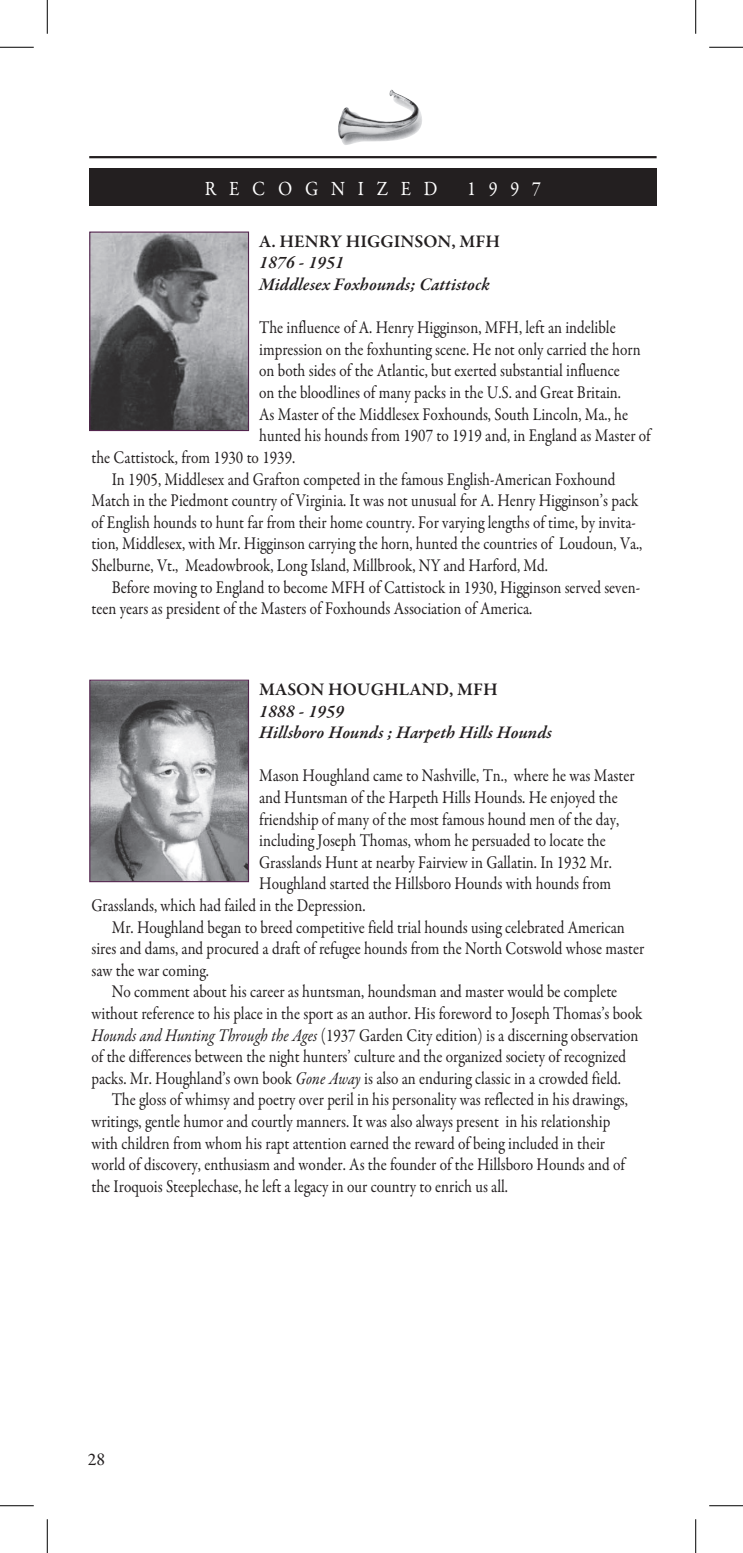
<style>
.page{position:relative;width:743px;height:1553px;background:#fff}
.page>*{position:absolute;margin:0;border:0;box-sizing:border-box;transform-origin:0 0}
.t1{font:20.25px "Garamond Premr Pro";letter-spacing:.7em;color:#fff;scale:.9 1}
.t2{font:18px "Garamond Premr Pro";color:#231f20;scale:.85 1}
.t3{font:italic 600 18px/21.6px "Garamond Premr Pro";color:#231f20}
.t4{font:600 18px "Garamond Premr Pro";color:#231f20}
.t5{font:18px "Garamond Premr Pro";color:#231f20}
.s1{font-style:italic}
</style>
<div class="page">
<hr style="left:89px;top:156px;width:567px;height:2px;background:#231f20">
<img style="left:338px;top:89px;width:84px;height:56px">
<div style="left:89px;top:169px;width:567px;height:37px;background:#231f20"></div>
<img style="left:91px;top:233px;width:156px;height:196px">
<div style="left:89px;top:231px;width:160px;height:200px;border:1px solid #53254e"></div>
<img style="left:91px;top:681px;width:156px;height:199px">
<div style="left:89px;top:679px;width:160px;height:203px;border:1px solid #53254e"></div>
<hr style="left:0;top:47px;width:34px;height:1px;background:#000">
<hr style="left:709px;top:47px;width:33px;height:1px;background:#000">
<hr style="left:0;top:1505px;width:34px;height:1px;background:#000">
<hr style="left:709px;top:1505px;width:33px;height:1px;background:#000">
<hr style="left:47px;top:0;width:1px;height:34px;background:#000">
<hr style="left:47px;top:1519px;width:1px;height:33px;background:#000">
<hr style="left:695px;top:0;width:1px;height:34px;background:#000">
<hr style="left:695px;top:1519px;width:1px;height:33px;background:#000">
<p class="t1" style="left:205px;top:176px;width:260px">RECOGNIZED</p>
<p class="t1" style="left:467px;top:176px;width:83px">1997</p>
<p class="t4" style="left:259px;top:230px;width:242px">A. HENRY HIGGINSON, MFH</p>
<p class="t3" style="left:259px;top:253px;width:232px">1876 - 1951<br>Middlesex Foxhounds; Cattistock</p>
<p class="t2" style="left:259px;top:317px;width:421px">The influence of A. Henry Higginson, MFH, left an indelible</p>
<p class="t2" style="left:259px;top:338px;width:450px">impression on the foxhunting scene. He not only carried the horn</p>
<p class="t2" style="left:259px;top:360px;width:426px">on both sides of the Atlantic, but exerted substantial influence</p>
<p class="t2" style="left:259px;top:381px;width:427px">on the bloodlines of many packs in the U.S. and Great Britain.</p>
<p class="t2" style="left:259px;top:403px;width:435px">As Master of the Middlesex Foxhounds, South Lincoln, Ma., he</p>
<p class="t2" style="left:259px;top:425px;width:462px">hunted his hounds from 1907 to 1919 and, in England as Master of</p>
<p class="t2" style="left:91px;top:446px;width:241px">the Cattistock, from 1930 to 1939.</p>
<p class="t2" style="left:112px;top:468px;width:594px">In 1905, Middlesex and Grafton competed in the famous English-American Foxhound</p>
<p class="t2" style="left:91px;top:489px;width:645px">Match in the Piedmont country of Virginia. It was not unusual for A. Henry Higginson’s pack</p>
<p class="t2" style="left:91px;top:511px;width:642px">of English hounds to hunt far from their home country. For varying lengths of time, by invita-</p>
<p class="t2" style="left:91px;top:533px;width:649px">tion, Middlesex, with Mr. Higginson carrying the horn, hunted the countries of Loudoun, Va.,</p>
<p class="t2" style="left:91px;top:554px;width:538px">Shelburne, Vt., Meadowbrook, Long Island, Millbrook, NY and Harford, Md.</p>
<p class="t2" style="left:112px;top:576px;width:623px">Before moving to England to become MFH of Cattistock in 1930, Higginson served seven-</p>
<p class="t2" style="left:91px;top:597px;width:520px">teen years as president of the Masters of Foxhounds Association of America.</p>
<p class="t4" style="left:259px;top:678px;width:240px">MASON HOUGHLAND, MFH</p>
<p class="t3" style="left:259px;top:701px;width:294px">1888 - 1959<br>Hillsboro Hounds ; Harpeth Hills Hounds</p>
<p class="t2" style="left:259px;top:765px;width:443px">Mason Houghland came to Nashville, Tn., where he was Master</p>
<p class="t2" style="left:259px;top:786px;width:423px">and Huntsman of the Harpeth Hills Hounds. He enjoyed the</p>
<p class="t2" style="left:259px;top:808px;width:425px">friendship of many of the most famous hound men of the day,</p>
<p class="t2" style="left:259px;top:829px;width:409px">including Joseph Thomas, whom he persuaded to locate the</p>
<p class="t2" style="left:259px;top:851px;width:416px">Grasslands Hunt at nearby Fairview in Gallatin. In 1932 Mr.</p>
<p class="t2" style="left:259px;top:873px;width:415px">Houghland started the Hillsboro Hounds with hounds from</p>
<p class="t2" style="left:91px;top:894px;width:324px">Grasslands, which had failed in the Depression.</p>
<p class="t2" style="left:112px;top:916px;width:605px">Mr. Houghland began to breed competitive field trial hounds using celebrated American</p>
<p class="t2" style="left:91px;top:937px;width:651px">sires and dams, and procured a draft of refugee hounds from the North Cotswold whose master</p>
<p class="t2" style="left:91px;top:959px;width:140px">saw the war coming.</p>
<p class="t2" style="left:112px;top:981px;width:596px">No comment about his career as huntsman, houndsman and master would be complete</p>
<p class="t2" style="left:91px;top:1002px;width:649px">without reference to his place in the sport as an author. His foreword to Joseph Thomas’s book</p>
<p class="t2" style="left:91px;top:1024px;width:645px"><span class="s1">Hounds and Hunting Through the Ages</span> (1937 Garden City edition) is a discerning observation</p>
<p class="t2" style="left:91px;top:1045px;width:630px">of the differences between the night hunters’ culture and the organized society of recognized</p>
<p class="t2" style="left:91px;top:1067px;width:624px">packs. Mr. Houghland’s own book <span class="s1">Gone Away</span> is also an enduring classic in a crowded field.</p>
<p class="t2" style="left:112px;top:1089px;width:608px">The gloss of whimsy and poetry over peril in his personality was reflected in his drawings,</p>
<p class="t2" style="left:91px;top:1110px;width:611px">writings, gentle humor and courtly manners. It was also always present in his relationship</p>
<p class="t2" style="left:91px;top:1132px;width:605px">with children from whom his rapt attention earned the reward of being included in their</p>
<p class="t2" style="left:91px;top:1153px;width:629px">world of discovery, enthusiasm and wonder. As the founder of the Hillsboro Hounds and of</p>
<p class="t2" style="left:91px;top:1175px;width:491px">the Iroquois Steeplechase, he left a legacy in our country to enrich us all.</p>
<p class="t5" style="left:88px;top:1448px;width:19px">28</p>
</div>
